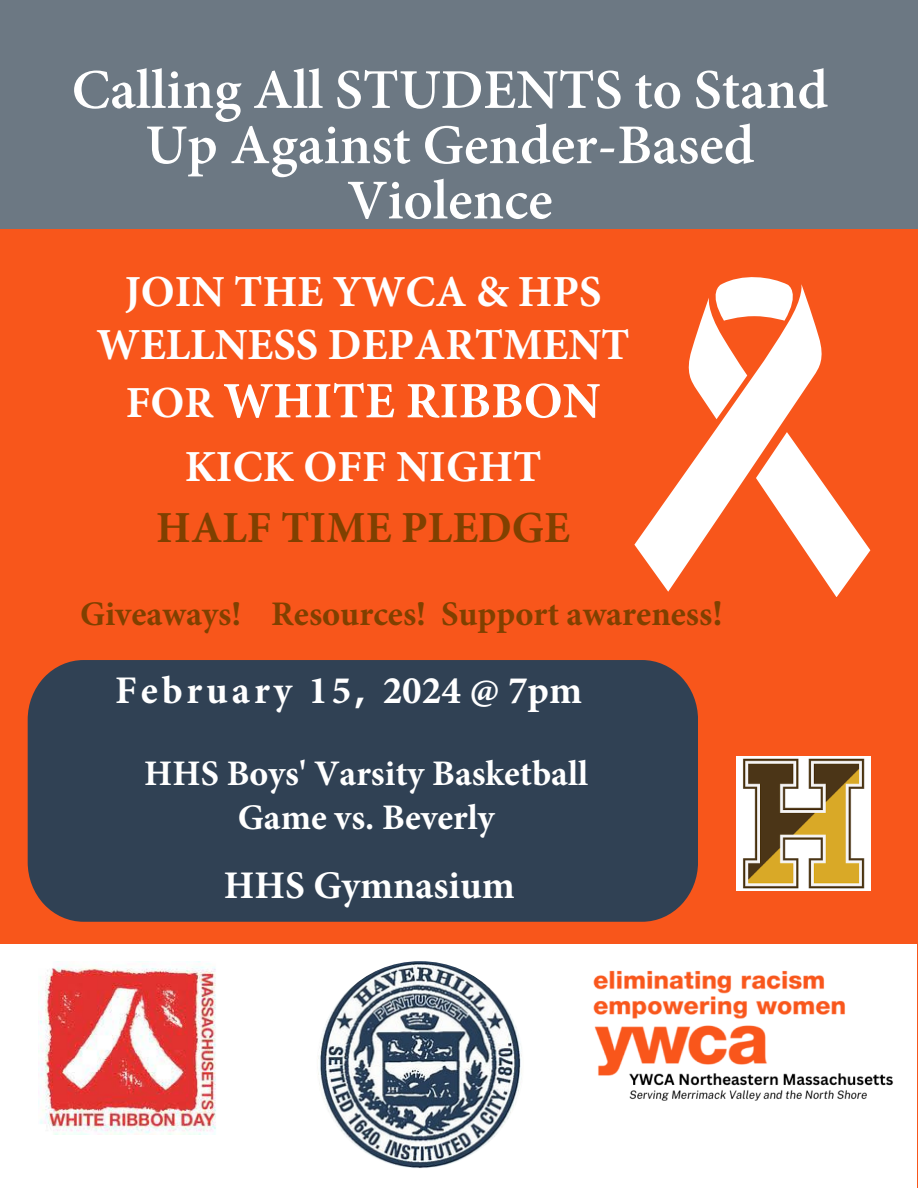
<style>
.page{position:relative;width:918px;height:1188px;background:#f8561b}
.page>*{position:absolute;margin:0;border:0;box-sizing:border-box;transform-origin:0 0}
.t1{font:700 55.35px/55.2px "Adobe Hebrew";color:#fff;text-align:center}
.t2{font:700 51px "Minion Pro";color:#fff}
.t3{font:700 44.4px/53.2px "Minion Pro";color:#fff;text-align:center}
.t4{font:700 44.4px "Minion Pro";color:#804000}
.t5{font:700 39.15px "Minion Pro";letter-spacing:.1em;color:#fff}
.t6{font:700 39.15px "Minion Pro";color:#fff}
.t7{font:700 36px/43.2px "Minion Pro";color:#fff;text-align:center}
.t8{font:700 34.5px "Minion Pro";color:#804000}
.s1{font-size:44.4px}
.s2{font-size:36px}
.s3{font-family:"Glacial Indifference"}
</style>
<div class="page">
<svg style="left:634px;top:284px;width:188px;height:307px"></svg>
<svg style="left:756px;top:432px;width:114px;height:165px"></svg>
<svg style="left:685px;top:277px;width:116px;height:142px"></svg>
<div style="left:0;top:944px;width:917px;height:244px;background:#fff"></div>
<img style="left:40px;top:961px;width:176px;height:173px">
<img style="left:593px;top:970px;width:301px;height:131px">
<img style="left:317px;top:961px;width:207px;height:208px;border-radius:50%">
<div style="left:0;top:0;width:918px;height:229px;background:#6c7883"></div>
<div style="left:28px;top:660px;width:670px;height:262px;background:#304154"></div>
<img style="left:736px;top:756px;width:134px;height:134px">
<p class="t1" style="left:72px;top:63px;width:758px">Calling All STUDENTS to Stand<br>Up Against Gender-Based<br>Violence</p>
<p class="t3" style="left:97px;top:265px;width:535px">JOIN THE YWCA &amp; HPS<br>WELLNESS DEPARTMENT</p>
<p class="t2" style="left:126px;top:365px;width:476px"><span class="s1">FOR</span> WHITE RIBBON</p>
<p class="t3" style="left:185px;top:440px;width:358px">KICK OFF NIGHT</p>
<p class="t4" style="left:156px;top:497px;width:415px">HALF TIME PLEDGE</p>
<p class="t8" style="left:80px;top:590px;width:644px">Giveaways! Resources! Support awareness<span class="s2">!</span></p>
<p class="t5" style="left:115px;top:663px;width:468px">February 15<span class="s3">,</span> 2024 @ 7pm</p>
<p class="t7" style="left:144px;top:752px;width:445px">HHS Boys' Varsity Basketball<br>Game vs. Beverly</p>
<p class="t6" style="left:224px;top:857px;width:293px">HHS Gymnasium</p>
</div>
